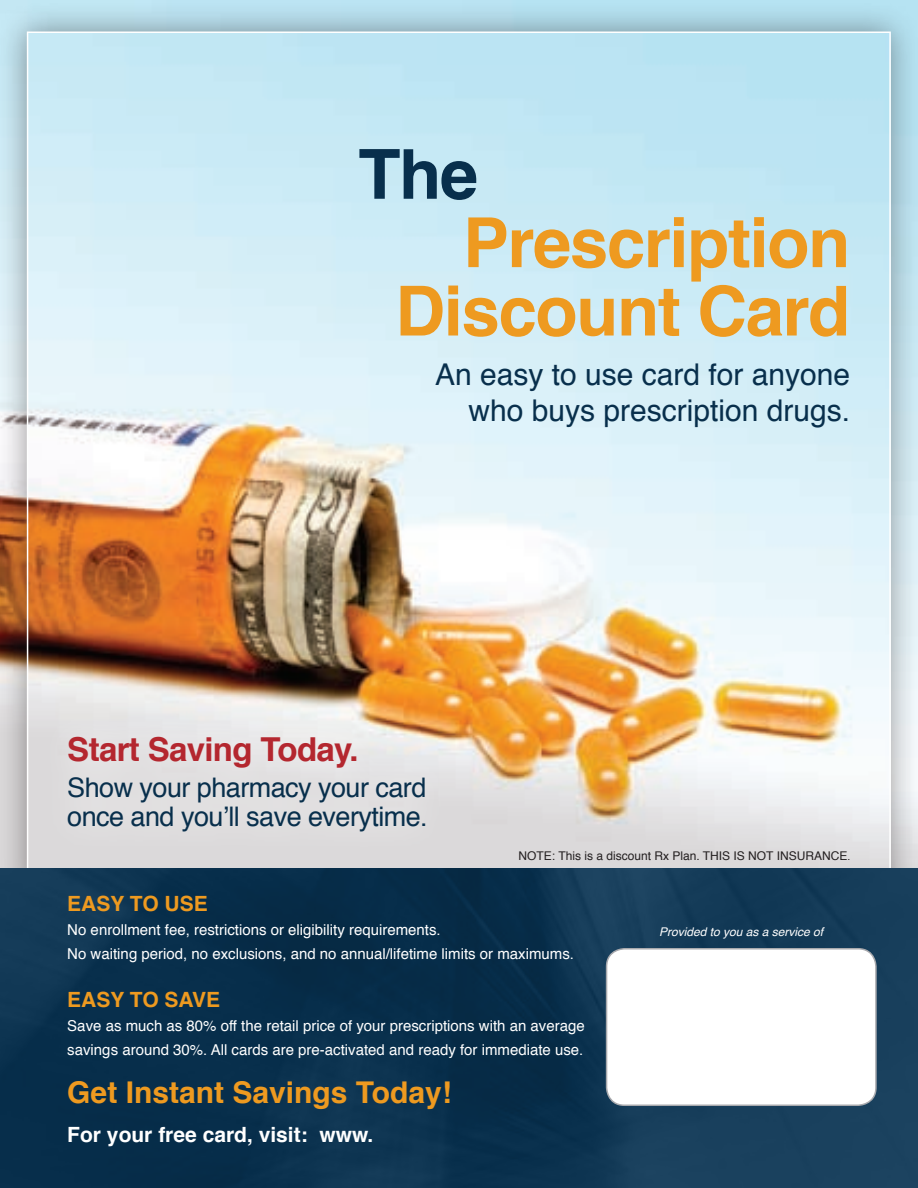
<style>
.page{position:relative;width:918px;height:1188px;background:#fff}
.page>*{position:absolute;margin:0;border:0;box-sizing:border-box;transform-origin:0 0}
.t1{font:700 69px/68.4px "Helvetica";letter-spacing:-.02em;color:#ee9a20;text-align:right}
.t2{font:700 69px "Helvetica";color:#082f4c}
.t3{font:700 33px "Helvetica";letter-spacing:-.02em;color:#b4272f}
.t4{font:30px/36px "Helvetica";color:#082f4c;text-align:right}
.t5{font:700 30px "Helvetica";color:#ee9a20}
.t6{font:27px/29.4px "Helvetica";letter-spacing:-.02em;color:#082f4c}
.t7{font:700 21px "Helvetica";color:#fff}
.t8{font:700 21px "Helvetica";color:#ee9a20}
.t9{font:15px/24px "Helvetica";color:#fff}
.t10{font:12px "Helvetica";color:#231f20}
.t11{font:italic 12px "Helvetica";color:#fff}
.s1{font-size:10.5px}
</style>
<div class="page">
<div style="left:0;top:0;width:918px;height:918px;background:#231f20;opacity:.45"></div>
<img style="left:30px;top:35px;width:858px;height:833px">
<svg style="left:0;top:868px;width:918px;height:320px;background:#0c334f"></svg>
<div style="left:607px;top:949px;width:269px;height:156px;background:#fff;border-radius:18px"></div>
<div style="left:606px;top:948px;width:271px;height:158px;border:2px solid #a8a9ad;border-radius:18px"></div>
<div style="left:37px;top:706px;width:414px;height:150px;background:#fff;opacity:.85"></div>
<h1 class="t2" style="left:358px;top:119px;width:121px">The</h1>
<h1 class="t1" style="left:395px;top:210px;width:456px">Prescription<br>Discount Card</h1>
<h3 class="t4" style="left:435px;top:357px;width:417px">An easy to use card for anyone who buys prescription drugs.</h3>
<h2 class="t3" style="left:67px;top:723px;width:293px">Start Saving Today.</h2>
<h3 class="t6" style="left:67px;top:773px;width:362px">Show your pharmacy your card once and you’ll save everytime.</h3>
<p class="t10" style="left:519px;top:846px;width:239px">NOTE: This is a discount Rx Plan. This is not</p>
<p class="t10" style="left:777px;top:846px;width:75px">insurance<span class="s1">.</span></p>
<h3 class="t8" style="left:67px;top:887px;width:127px">Easy To Use</h3>
<p class="t9" style="left:67px;top:918px;width:508px">No enrollment fee, restrictions or eligibility requirements.<br>No waiting period, no exclusions, and no annual/lifetime limits or maximums.</p>
<h3 class="t8" style="left:67px;top:983px;width:152px">Easy To Save</h3>
<p class="t9" style="left:67px;top:1014px;width:519px">Save as much as 80% off the retail price of your prescriptions with an average savings around 30%. All cards are pre-activated and ready for immediate use.</p>
<h3 class="t5" style="left:67px;top:1068px;width:386px">Get Instant Savings Today!</h3>
<h3 class="t7" style="left:67px;top:1118px;width:308px">For your free card, visit: www.</h3>
<p class="t11" style="left:659px;top:922px;width:166px">Provided to you as a service of</p>
</div>
